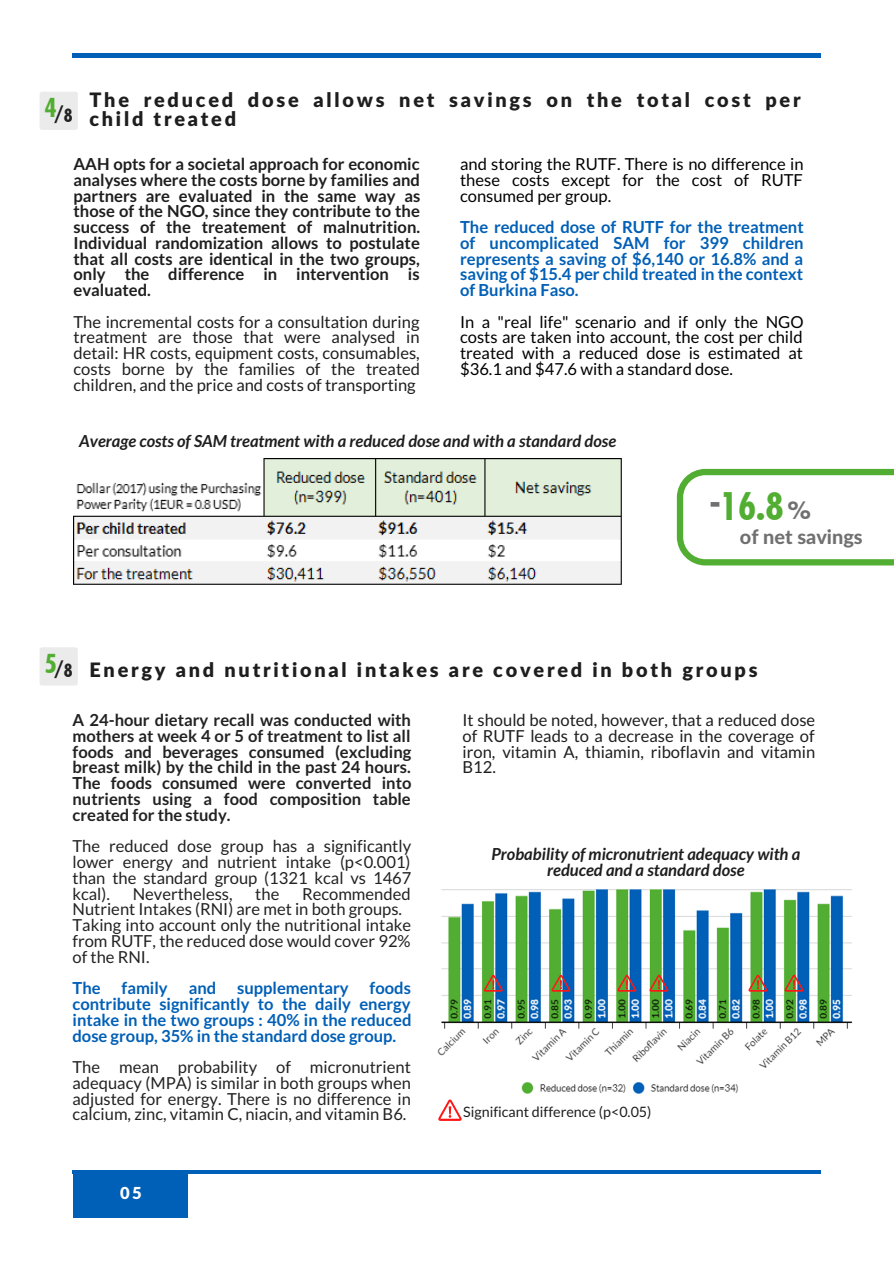
<style>
.page{position:relative;width:894px;height:1264px;background:#fff}
.page>*{position:absolute;margin:0;border:0;box-sizing:border-box;transform-origin:0 0}
.t1{font:700 condensed 37.2px "Futura LT Pro";color:#52ae32}
.t2{font:700 30.6px "Futura LT Pro";color:#707070}
.t3{font:700 condensed 25.5px "Futura LT Pro";color:#52ae32}
.t4{font:700 23.55px "Futura LT Pro";color:#707070}
.t5{font:900 19.8px/19.2px "Lato Latin";letter-spacing:.14em;color:#1e1e1e}
.t6{font:800 19.8px "Lato Latin";color:#707070}
.t7{font:700 condensed 18px "Futura LT Pro";color:#1e1e1e}
.t8{font:700 condensed 18px "Futura LT Pro";color:#222}
.t9{font:16.5px/15.8px "Lato";color:#222;text-align:justify}
.t10{font:16.5px/15.8px "Lato";color:#1e1e1e;text-align:justify}
.t11{font:700 16.5px/15.8px "Lato";color:#1e1e1e;text-align:justify}
.t12{font:700 16.5px/15.8px "Lato";color:#005fb6;text-align:justify}
.t13{font:700 16.5px/15.8px "Lato";color:#222;text-align:justify}
.t14{font:16.5px/15.8px "Lato";color:#000;text-align:justify}
.t15{font:italic 700 16.5px/15.8px "Lato";color:#1e1e1e;text-align:center}
.t16{font:900 16.5px "Lato Latin";color:#fff}
.t17{font:14.25px "Lato";color:#1e1e1e}
</style>
<div class="page">
<hr style="left:72px;top:54px;width:748px;height:3px;background:#005fb6">
<div style="left:72px;top:1170px;width:115px;height:46px;background:#005fb6"></div>
<hr style="left:72px;top:1170px;width:748px;height:3px;background:#005fb6">
<svg style="left:676px;top:469px;width:217px;height:96px"></svg>
<div style="left:40px;top:92px;width:38px;height:38px;background:#ebebeb;border-radius:2px"></div>
<div style="left:40px;top:647px;width:38px;height:38px;background:#ebebeb;border-radius:2px"></div>
<img style="left:437px;top:889px;width:416px;height:205px">
<svg style="left:483px;top:974px;width:19px;height:17px"></svg>
<svg style="left:551px;top:974px;width:19px;height:17px"></svg>
<svg style="left:617px;top:974px;width:19px;height:17px"></svg>
<svg style="left:649px;top:974px;width:19px;height:17px"></svg>
<svg style="left:748px;top:974px;width:19px;height:17px"></svg>
<svg style="left:784px;top:974px;width:19px;height:17px"></svg>
<svg style="left:438px;top:1099px;width:23px;height:21px"></svg>
<img style="left:74px;top:458px;width:548px;height:127px">
<p class="t3" style="left:44px;top:96px;width:14px">4</p>
<p class="t7" style="left:54px;top:105px;width:11px">/</p>
<p class="t8" style="left:64px;top:107px;width:10px">8</p>
<p class="t5" style="left:89px;top:91px;width:712px">The reduced dose allows net savings on the total cost per child treated</p>
<p class="t11" style="left:74px;top:156px;width:348px">AAH opts for a societal approach for economic analyses where the costs borne by families and partners are evaluated in the same way as those of the NGO, since they contribute to the success of the treatement of malnutrition.<br>Individual randomization allows to postulate that all costs are identical in the two groups, only the difference in intervention is evaluated.</p>
<p class="t10" style="left:74px;top:313px;width:348px">The incremental costs for a consultation during treatment are those that were analysed in detail: HR costs, equipment costs, consumables, costs borne by the families of the treated children, and the price and costs of transporting</p>
<p class="t14" style="left:460px;top:156px;width:345px">and storing the RUTF. There is no difference in these costs except for the cost of RUTF consumed per group.</p>
<p class="t12" style="left:460px;top:219px;width:345px">The reduced dose of RUTF for the treatment of uncomplicated SAM for 399 children represents a saving of $6,140 or 16.8% and a saving of $15.4 per child treated in the context of Burkina Faso.</p>
<p class="t14" style="left:460px;top:313px;width:345px">In a "real life" scenario and if only the NGO costs are taken into account, the cost per child treated with a reduced dose is estimated at $36.1 and $47.6 with a standard dose.</p>
<p class="t15" style="left:79px;top:432px;width:538px">Average costs of SAM treatment with a reduced dose and with a standard dose</p>
<p class="t2" style="left:708px;top:489px;width:13px">-</p>
<p class="t1" style="left:719px;top:489px;width:65px">16.8</p>
<p class="t4" style="left:787px;top:499px;width:24px">%</p>
<p class="t6" style="left:739px;top:527px;width:124px">of net savings</p>
<p class="t3" style="left:44px;top:652px;width:14px">5</p>
<p class="t7" style="left:54px;top:660px;width:11px">/</p>
<p class="t8" style="left:64px;top:662px;width:10px">8</p>
<p class="t5" style="left:89px;top:661px;width:669px">Energy and nutritional intakes are covered in both groups</p>
<p class="t13" style="left:72px;top:712px;width:340px">A 24-hour dietary recall was conducted with mothers at week 4 or 5 of treatment to list all foods and beverages consumed (excluding breast milk) by the child in the past 24 hours.<br>The foods consumed were converted into nutrients using a food composition table created for the study.</p>
<p class="t9" style="left:72px;top:838px;width:340px">The reduced dose group has a significantly lower energy and nutrient intake (p&lt;0.001) than the standard group (1321 kcal vs 1467 kcal).</p>
<p class="t9" style="left:72px;top:885px;width:339px;text-indent:229px">Recommended<br>Nutrient Intakes (RNI) are met in both groups.</p>
<p class="t9" style="left:72px;top:916px;width:340px">Taking into account only the nutritional intake from RUTF, the reduced dose would cover 92% of the RNI.</p>
<p class="t12" style="left:72px;top:980px;width:30px">The</p>
<p class="t12" style="left:121px;top:980px;width:48px">family</p>
<p class="t12" style="left:189px;top:980px;width:29px">and</p>
<p class="t12" style="left:237px;top:980px;width:113px">supplementary</p>
<p class="t9" style="left:133px;top:885px;width:101px">Nevertheless,</p>
<p class="t9" style="left:255px;top:885px;width:26px">the</p>
<p class="t12" style="left:72px;top:980px;width:340px;text-indent:297px">foods contribute significantly to the daily energy intake in the two groups : 40% in the reduced dose group, 35% in the standard dose group.</p>
<p class="t9" style="left:72px;top:1058px;width:340px">The mean probability of micronutrient adequacy (MPA) is similar in both groups when adjusted for energy. There is no difference in calcium, zinc, vitamin C, niacin, and vitamin B6.</p>
<p class="t16" style="left:120px;top:1185px;width:23px">05</p>
<p class="t10" style="left:462px;top:712px;width:354px">It should be noted, however, that a reduced dose of RUTF leads to a decrease in the coverage of iron, vitamin A, thiamin, riboflavin and vitamin B12.</p>
<p class="t15" style="left:491px;top:846px;width:310px">Probability of micronutrient adequacy with a reduced and a standard dose</p>
<p class="t17" style="left:463px;top:1102px;width:190px">Significant difference (p&lt;0.05)</p>
</div>
